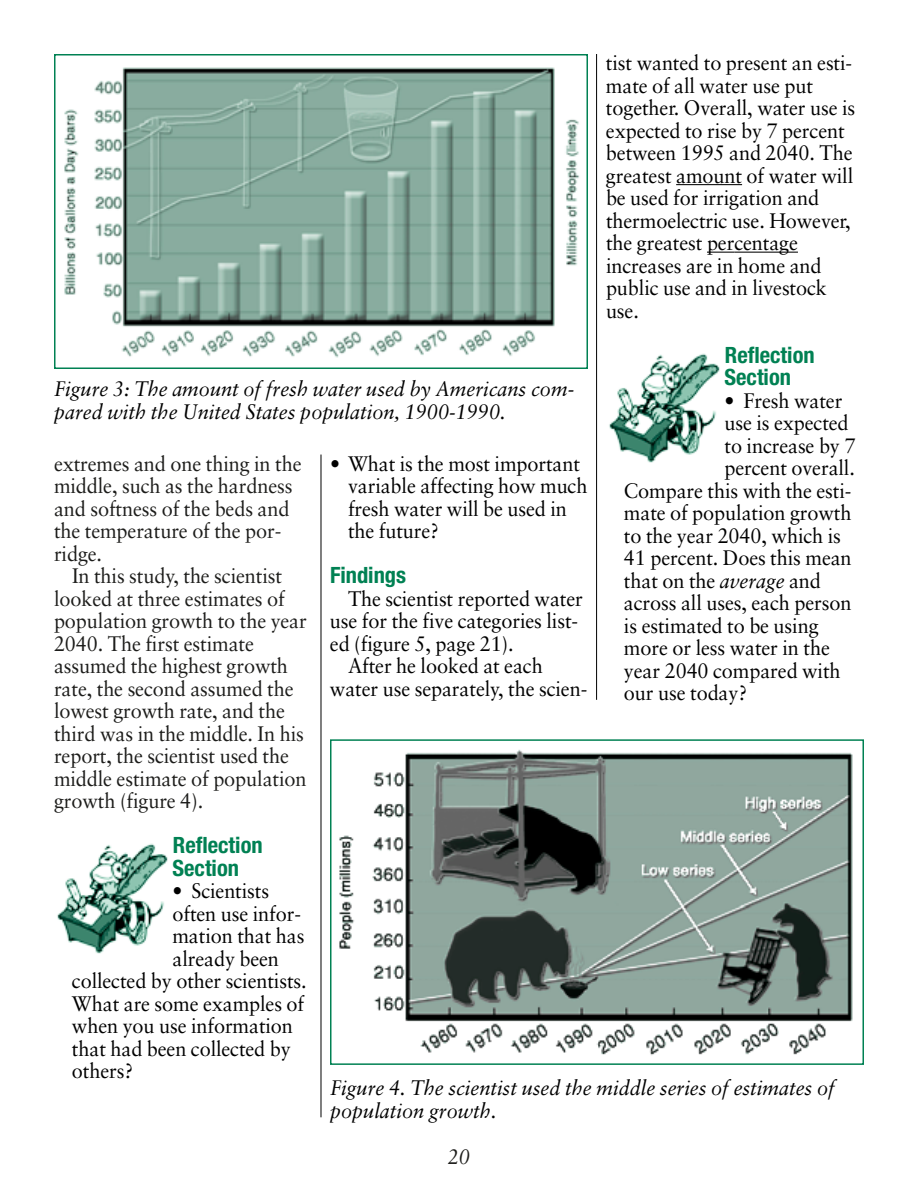
<style>
.page{position:relative;width:918px;height:1188px;background:#fff}
.page>*{position:absolute;margin:0;border:0;box-sizing:border-box;transform-origin:0 0}
.t1{font:700 condensed 22.5px/22.5px "Helvetica Neue";color:#008153}
.t2{font:21px/22.5px "Sabon";letter-spacing:-.005em;color:#000;scale:.95 1}
.t3{font:21px/22.5px "Sabon";letter-spacing:-.005em;color:#1c1c1a;scale:.95 1}
.t4{font:italic 21px/22.5px "Sabon";color:#000;scale:.95 1}
.t5{font:italic 21px "Sabon";color:#1c1c1a;scale:.95 1}
.s1{font-style:italic}
</style>
<div class="page">
<img style="left:57px;top:843px;width:111px;height:111px">
<hr style="left:676px;top:184px;width:66px;height:1px;background:#000">
<svg style="left:707px;top:252px;width:27px;height:1px"></svg>
<hr style="left:734px;top:252px;width:64px;height:1px;background:#000">
<img style="left:609px;top:353px;width:111px;height:110px">
<img style="left:64px;top:67px;width:515px;height:291px">
<div style="left:54px;top:54px;width:534px;height:315px;border:2px solid #008153"></div>
<img style="left:339px;top:749px;width:514px;height:306px">
<div style="left:330px;top:739px;width:534px;height:326px;border:2px solid #008153"></div>
<hr style="left:321px;top:455px;width:1px;height:662px;background:#000">
<hr style="left:596px;top:54px;width:1px;height:646px;background:#000">
<p class="t2" style="left:606px;top:53px;width:264px">tist wanted to present an esti&shy;mate of all water use put together. Overall, water use is expected to rise by 7 percent between 1995 and 2040. The greatest amount of water will be used for irrigation and thermoelectric use. However, the greatest percentage increases are in home and public use and in livestock use.</p>
<p class="t1" style="left:724px;top:345px;width:92px">Reflection<br>Section</p>
<p class="t2" style="left:724px;top:391px;width:126px">• Fresh water</p>
<p class="t2" style="left:724px;top:413px;width:132px">use is expected</p>
<p class="t2" style="left:724px;top:436px;width:139px">to increase by 7</p>
<p class="t2" style="left:724px;top:458px;width:139px">percent overall.</p>
<p class="t2" style="left:624px;top:481px;width:241px">Compare this with the esti-</p>
<p class="t2" style="left:624px;top:503px;width:241px">mate of population growth</p>
<p class="t2" style="left:624px;top:526px;width:230px">to the year 2040, which is</p>
<p class="t2" style="left:624px;top:548px;width:241px">41 percent. Does this mean</p>
<p class="t2" style="left:624px;top:571px;width:209px">that on the <span class="s1">average</span> and</p>
<p class="t2" style="left:624px;top:593px;width:241px">across all uses, each person</p>
<p class="t2" style="left:624px;top:616px;width:206px">is estimated to be using</p>
<p class="t2" style="left:624px;top:638px;width:218px">more or less water in the</p>
<p class="t2" style="left:624px;top:661px;width:230px">year 2040 compared with</p>
<p class="t2" style="left:624px;top:683px;width:131px">our use today?</p>
<p class="t4" style="left:54px;top:379px;width:549px">Figure 3: The amount of fresh water used by Americans com&shy;pared with the United States population, 1900-1990.</p>
<p class="t2" style="left:348px;top:454px;width:254px;text-indent:-18px">• What is the most important variable affecting how much fresh water will be used in the future?</p>
<p class="t1" style="left:330px;top:566px;width:78px">Findings</p>
<p class="t2" style="left:348px;top:589px;width:249px">The scientist reported water</p>
<p class="t2" style="left:330px;top:611px;width:263px">use for the five categories list-</p>
<p class="t2" style="left:330px;top:634px;width:195px">ed (figure 5, page 21).</p>
<p class="t2" style="left:348px;top:656px;width:207px">After he looked at each</p>
<p class="t2" style="left:330px;top:679px;width:272px">water use separately, the scien-</p>
<p class="t3" style="left:54px;top:454px;width:262px">extremes and one thing in the middle, such as the hardness and softness of the beds and the temperature of the por&shy;ridge.</p>
<p class="t3" style="left:54px;top:566px;width:268px;text-indent:18px">In this study, the scientist looked at three estimates of population growth to the year<br>2040. The first estimate assumed the highest growth rate, the second assumed the lowest growth rate, and the third was in the middle. In his report, the scientist used the middle estimate of population growth (figure 4).</p>
<p class="t1" style="left:172px;top:836px;width:92px">Reflection<br>Section</p>
<p class="t2" style="left:172px;top:881px;width:103px">• Scientists</p>
<p class="t2" style="left:172px;top:904px;width:137px">often use infor-</p>
<p class="t2" style="left:172px;top:926px;width:140px">mation that has</p>
<p class="t2" style="left:172px;top:949px;width:114px">already been</p>
<p class="t2" style="left:72px;top:971px;width:249px">collected by other scientists.</p>
<p class="t2" style="left:72px;top:994px;width:246px">What are some examples of</p>
<p class="t2" style="left:72px;top:1016px;width:234px">when you use information</p>
<p class="t2" style="left:72px;top:1039px;width:232px">that had been collected by</p>
<p class="t2" style="left:72px;top:1061px;width:66px">others?</p>
<p class="t4" style="left:330px;top:1079px;width:533px">Figure 4. The scientist used the middle series of estimates of population growth.</p>
<p class="t5" style="left:448px;top:1147px;width:25px">20</p>
</div>
